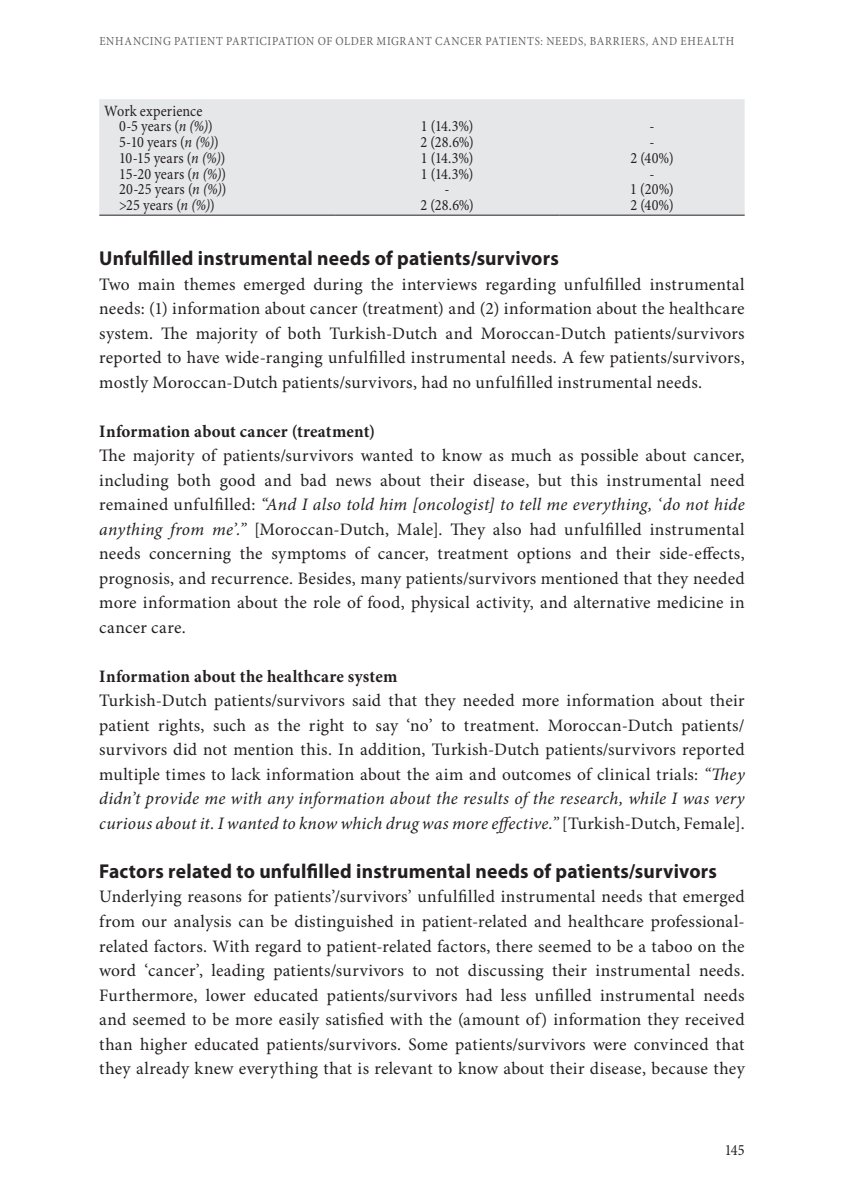
<style>
.page{position:relative;width:844px;height:1191px;background:#fff}
.page>*{position:absolute;margin:0;border:0;box-sizing:border-box;transform-origin:0 0}
.t1{font:700 20.12px "Myriad Pro";letter-spacing:.01em;color:#231f20}
.t2{font:17.5px/24.5px "Minion Pro";letter-spacing:.02em;color:#231f20;text-align:justify}
.t3{font:700 17.5px "Minion Pro";letter-spacing:.01em;color:#231f20}
.t4{font:15.75px/15.8px "Minion Pro";letter-spacing:.01em;color:#231f20;text-align:center;scale:.9 1}
.t5{font:12.25px "Minion Pro";letter-spacing:.065em;color:#636366;scale:.9 1}
.s1{font-style:italic}
</style>
<div class="page">
<div style="left:99px;top:99px;width:645px;height:116px;background:#e6e7e9"></div>
<hr style="left:99px;top:215px;width:236px;height:1px;background:#231f20">
<hr style="left:335px;top:215px;width:224px;height:1px;background:#231f20">
<hr style="left:559px;top:215px;width:185px;height:1px;background:#231f20">
<p class="t5" style="left:99px;top:33px;width:706px">ENHANCING PATIENT PARTICIPATION OF OLDER MIGRANT CANCER PATIENTS: NEEDS, BARRIERS, AND EHEALTH</p>
<p class="t4" style="left:119px;top:103px;width:121px;text-align:left;text-indent:-15px">Work experience<br>0-5 years (<span class="s1">n (%)</span>)<br>5-10 years (<span class="s1">n (%)</span>)<br>10-15 years (<span class="s1">n (%)</span>)<br>15-20 years (<span class="s1">n (%)</span>)<br>20-25 years (<span class="s1">n (%)</span>) &gt;25 years (<span class="s1">n (%)</span>)</p>
<p class="t4" style="left:420px;top:119px;width:61px">1 (14.3%)<br>2 (28.6%)<br>1 (14.3%)<br>1 (14.3%) -<br>2 (28.6%)</p>
<p class="t4" style="left:630px;top:119px;width:50px">-<br>-<br>2 (40%) -<br>1 (20%)<br>2 (40%)</p>
<p class="t1" style="left:99px;top:247px;width:461px">Unfulfilled instrumental needs of patients/survivors</p>
<p class="t2" style="left:99px;top:273px;width:646px">Two main themes emerged during the interviews regarding unfulfilled instrumental needs: (1) information about cancer (treatment) and (2) information about the healthcare system. The majority of both Turkish-Dutch and Moroccan-Dutch patients/survivors reported to have wide-ranging unfulfilled instrumental needs. A few patients/survivors, mostly Moroccan-Dutch patients/survivors, had no unfulfilled instrumental needs.</p>
<p class="t3" style="left:99px;top:419px;width:277px">Information about cancer (treatment)</p>
<p class="t2" style="left:99px;top:444px;width:646px">The majority of patients/survivors wanted to know as much as possible about cancer, including both good and bad news about their disease, but this instrumental need remained unfulfilled: <span class="s1">“And I also told him [oncologist] to tell me everything, ‘do not hide anything from me’.”</span> [Moroccan-Dutch, Male]. They also had unfulfilled instrumental needs concerning the symptoms of cancer, treatment options and their side-effects, prognosis, and recurrence. Besides, many patients/survivors mentioned that they needed more information about the role of food, physical activity, and alternative medicine in cancer care.</p>
<p class="t3" style="left:99px;top:664px;width:299px">Information about the healthcare system</p>
<p class="t2" style="left:99px;top:689px;width:646px">Turkish-Dutch patients/survivors said that they needed more information about their patient rights, such as the right to say ‘no’ to treatment. Moroccan-Dutch patients/ survivors did not mention this. In addition, Turkish-Dutch patients/survivors reported multiple times to lack information about the aim and outcomes of clinical trials: <span class="s1">“They didn’t provide me with any information about the results of the research, while I was very curious about it. I wanted to know which drug was more effective.”</span> [Turkish-Dutch, Female].</p>
<p class="t1" style="left:99px;top:860px;width:619px">Factors related to unfulfilled instrumental needs of patients/survivors</p>
<p class="t2" style="left:99px;top:885px;width:646px">Underlying reasons for patients’/survivors’ unfulfilled instrumental needs that emerged from our analysis can be distinguished in patient-related and healthcare professional&shy;related factors. With regard to patient-related factors, there seemed to be a taboo on the word ‘cancer’, leading patients/survivors to not discussing their instrumental needs.<br>Furthermore, lower educated patients/survivors had less unfilled instrumental needs and seemed to be more easily satisfied with the (amount of) information they received than higher educated patients/survivors. Some patients/survivors were convinced that they already knew everything that is relevant to know about their disease, because they</p>
<p class="t4" style="left:724px;top:1142px;width:24px">145</p>
</div>
